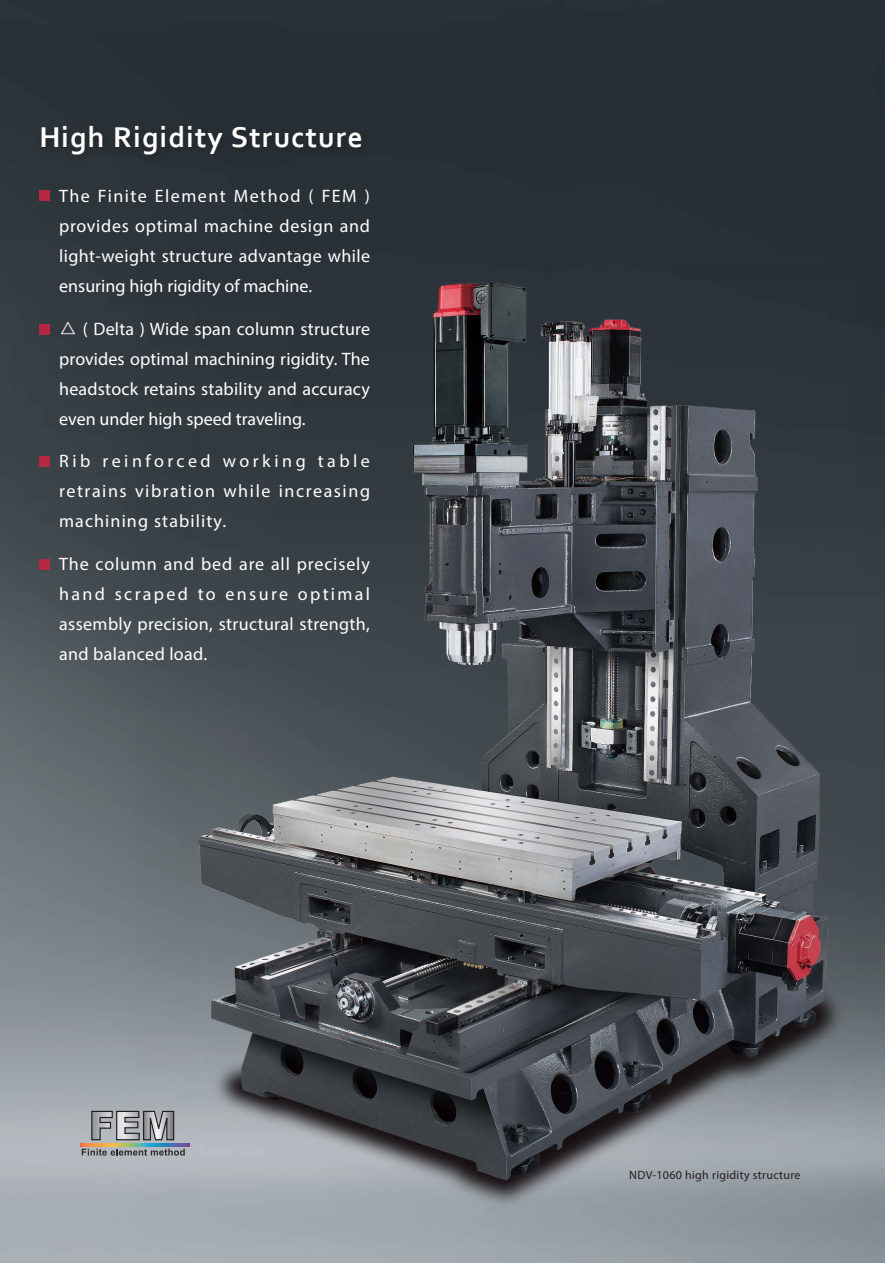
<style>
.page{position:relative;width:885px;height:1263px;background:#fff}
.page>*{position:absolute;margin:0;border:0;box-sizing:border-box;transform-origin:0 0}
.t1{font:700 30px "Corbel";letter-spacing:.04em;color:#fff}
.t2{font:18px/30px "Myriad Pro";letter-spacing:.02em;color:#fff;text-align:justify}
.t3{font:12px "Myriad Pro";letter-spacing:.025em;color:#231f20}
.s1{font-family:"ST Heiti TC";font-weight:300}
</style>
<div class="page">
<img style="left:0;top:0;width:884px;height:1263px">
<div style="left:36px;top:121px;width:336px;height:45px;background:#272d34"></div>
<svg style="left:80px;top:1143px;width:55px;height:3px"></svg>
<svg style="left:91px;top:1108px;width:44px;height:33px"></svg>
<svg style="left:82px;top:1149px;width:53px;height:6px"></svg>
<div style="left:39px;top:190px;width:11px;height:11px;background:#b62841"></div>
<div style="left:39px;top:456px;width:11px;height:11px;background:#b62841"></div>
<div style="left:39px;top:324px;width:11px;height:10px;background:#b62841"></div>
<div style="left:39px;top:559px;width:11px;height:11px;background:#b62841"></div>
<img style="left:135px;top:261px;width:749px;height:983px">
<h1 class="t1" style="left:39px;top:118px;width:325px">High Rigidity Structure</h1>
<p class="t2" style="left:59px;top:180px;width:312px">The Finite Element Method ( FEM ) provides optimal machine design and light-weight structure advantage while ensuring high rigidity of machine.</p>
<p class="t2" style="left:59px;top:313px;width:312px"><span class="s1">△</span> ( Delta ) Wide span column structure provides optimal machining rigidity. The headstock retains stability and accuracy even under high speed traveling.</p>
<p class="t2" style="left:59px;top:446px;width:312px">Rib reinforced working table retrains vibration while increasing machining stability.</p>
<p class="t2" style="left:59px;top:549px;width:312px">The column and bed are all precisely hand scraped to ensure optimal assembly precision, structural strength, and balanced load.</p>
<p class="t3" style="left:629px;top:1168px;width:173px">NDV-1060 high rigidity structure</p>
</div>
